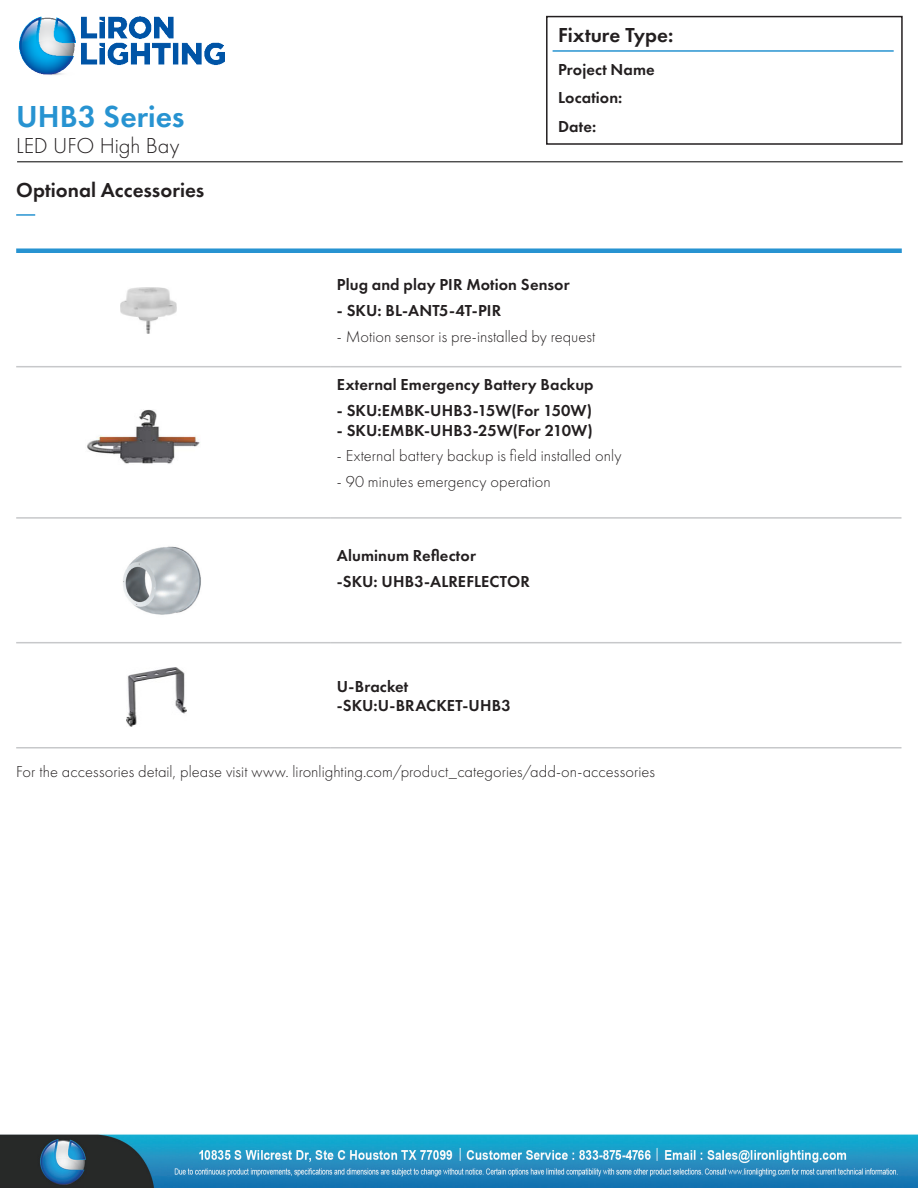
<style>
.page{position:relative;width:918px;height:1188px;background:#fff}
.page>*{position:absolute;margin:0;border:0;box-sizing:border-box;transform-origin:0 0}
.t1{font:600 31.5px "Futura PT";letter-spacing:.005em;color:#2793d1}
.t2{font:300 22.5px "Futura PT";color:#231f20}
.t3{font:600 21px "Futura PT";color:#231f20}
.t4{font:600 16.5px/28.5px "Futura PT";letter-spacing:.005em;color:#231f20}
.t5{font:300 16.5px "Futura PT";letter-spacing:.005em;color:#231f20}
</style>
<div class="page">
<img style="left:0;top:214px;width:918px;height:974px">
<div style="left:546px;top:16px;width:357px;height:129px;border:2px solid #231f20"></div>
<hr style="left:553px;top:50px;width:341px;height:2px;background:#2793d1">
<img style="left:19px;top:16px;width:206px;height:59px">
<hr style="left:17px;top:162px;width:886px;height:1px;background:#000">
<svg style="left:16px;top:214px;width:19px;height:2px"></svg>
<hr style="left:16px;top:366px;width:315px;height:1px;background:#c7c8ca">
<hr style="left:331px;top:366px;width:571px;height:1px;background:#c7c8ca">
<hr style="left:16px;top:517px;width:315px;height:2px;background:#c7c8ca">
<hr style="left:331px;top:517px;width:571px;height:2px;background:#c7c8ca">
<hr style="left:16px;top:642px;width:315px;height:1px;background:#c7c8ca">
<hr style="left:331px;top:642px;width:571px;height:1px;background:#c7c8ca">
<hr style="left:16px;top:747px;width:315px;height:1px;background:#c7c8ca">
<hr style="left:331px;top:747px;width:571px;height:1px;background:#c7c8ca">
<img style="left:86px;top:410px;width:115px;height:55px">
<img style="left:121px;top:539px;width:81px;height:82px">
<div style="left:16px;top:248px;width:886px;height:5px;background:#2793d1"></div>
<img style="left:121px;top:288px;width:55px;height:45px">
<img style="left:127px;top:668px;width:60px;height:59px">
<p class="t1" style="left:16px;top:97px;width:170px">UHB3 Series</p>
<p class="t2" style="left:16px;top:133px;width:165px">LED UFO High Bay</p>
<p class="t3" style="left:16px;top:176px;width:190px">Optional Accessories</p>
<p class="t3" style="left:558px;top:21px;width:117px">Fixture Type:</p>
<p class="t4" style="left:558px;top:55px;width:98px">Project Name<br>Location:<br>Date:</p>
<p class="t4" style="left:337px;top:270px;width:234px">Plug and play PIR Motion Sensor</p>
<p class="t4" style="left:337px;top:296px;width:166px">- SKU: BL-ANT5-4T-PIR</p>
<p class="t5" style="left:337px;top:327px;width:260px">- Motion sensor is pre-installed by request</p>
<p class="t4" style="left:337px;top:370px;width:258px">External Emergency Battery Backup</p>
<p class="t4" style="left:337px;top:396px;width:257px">- SKU:EMBK-UHB3-15W(For 150W)</p>
<p class="t4" style="left:337px;top:416px;width:257px">- SKU:EMBK-UHB3-25W(For 210W)</p>
<p class="t5" style="left:337px;top:447px;width:286px">- External battery backup is field installed only</p>
<p class="t5" style="left:337px;top:472px;width:215px">- 90 minutes emergency operation</p>
<p class="t4" style="left:337px;top:541px;width:141px">Aluminum Reflector</p>
<p class="t4" style="left:337px;top:567px;width:194px">-SKU: UHB3-ALREFLECTOR</p>
<p class="t4" style="left:337px;top:672px;width:73px">U-Bracket</p>
<p class="t4" style="left:337px;top:691px;width:175px">-SKU:U-BRACKET-UHB3</p>
<p class="t5" style="left:16px;top:762px;width:640px">For the accessories detail, please visit www. lironlighting.com/product_categories/add-on-accessories</p>
</div>
